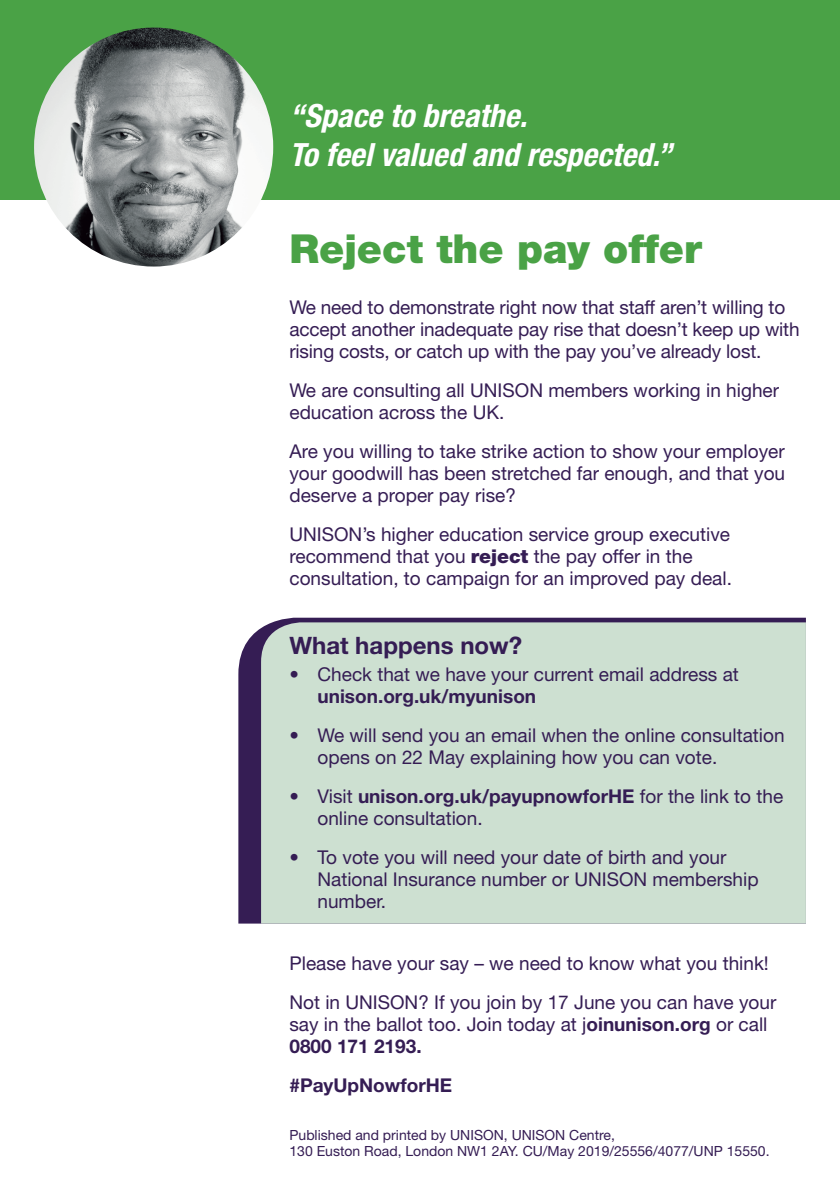
<style>
.page{position:relative;width:840px;height:1191px;background:#fff}
.page>*{position:absolute;margin:0;border:0;box-sizing:border-box;transform-origin:0 0}
.t1{font:900 40px "Helvetica Neue";color:#4aa246}
.t2{font:italic 700 condensed 32px/38.4px "Helvetica Neue";color:#fff}
.t3{font:700 24px "Helvetica Neue";color:#351d54}
.t4{font:19px/22px "Helvetica Neue";color:#351d54}
.t5{font:700 19px "Helvetica Neue";color:#351d54}
.t6{font:14px/16.8px "Helvetica Neue";color:#351d54}
.s1{font-weight:900}
.s2{font-weight:700}
</style>
<div class="page">
<div style="left:0;top:0;width:839px;height:200px;background:#4aa246"></div>
<svg style="left:238px;top:617px;width:567px;height:306px;background:#4c3767"></svg>
<div style="left:261px;top:622px;width:544px;height:301px;background:#cde0d1"></div>
<img style="left:34px;top:28px;width:239px;height:238px;border-radius:119px">
<h2 class="t2" style="left:289px;top:96px;width:383px">“Space to breathe.<br>To feel valued and respected.”</h2>
<h1 class="t1" style="left:289px;top:225px;width:414px">Reject the pay offer</h1>
<p class="t4" style="left:289px;top:296px;width:511px">We need to demonstrate right now that staff aren’t willing to accept another inadequate pay rise that doesn’t keep up with rising costs, or catch up with the pay you’ve already lost.</p>
<p class="t4" style="left:289px;top:379px;width:491px">We are consulting all UNISON members working in higher education across the UK.</p>
<p class="t4" style="left:289px;top:440px;width:497px;text-align:justify">Are you willing to take strike action to show your employer your goodwill has been stretched far enough, and that you deserve a proper pay rise?</p>
<p class="t4" style="left:289px;top:523px;width:444px">UNISON’s higher education service group executive recommend that you <span class="s1">reject</span> the pay offer in the consultation, to campaign for an improved pay deal.</p>
<p class="t3" style="left:289px;top:630px;width:234px">What happens now?</p>
<p class="t4" style="left:289px;top:663px;width:450px">• Check that we have your current email address at</p>
<p class="t5" style="left:317px;top:684px;width:220px">unison.org.uk/myunison</p>
<p class="t4" style="left:317px;top:724px;width:468px;text-indent:-28px">• We will send you an email when the online consultation opens on 22 May explaining how you can vote.</p>
<p class="t4" style="left:317px;top:785px;width:467px;text-indent:-28px">• Visit <span class="s2">unison.org.uk/payupnowforHE</span> for the link to the online consultation.</p>
<p class="t4" style="left:317px;top:846px;width:442px;text-indent:-28px">• To vote you will need your date of birth and your<br>National Insurance number or UNISON membership number.</p>
<p class="t4" style="left:289px;top:943px;width:488px;line-height:39px">Please have your say – we need to know what you think!<br>Not in UNISON? If you join by 17 June you can have your</p>
<p class="t4" style="left:289px;top:1013px;width:479px">say in the ballot too. Join today at j<span class="s2">oinunison.org</span> or call<br><span class="s2">0800 171 2193.</span></p>
<p class="t5" style="left:289px;top:1073px;width:164px">#PayUpNowforHE</p>
<p class="t6" style="left:289px;top:1126px;width:481px">Published and printed by UNISON, UNISON Centre,<br>130 Euston Road, London NW1 2AY. CU/May 2019/25556/4077/UNP 15550.</p>
</div>
